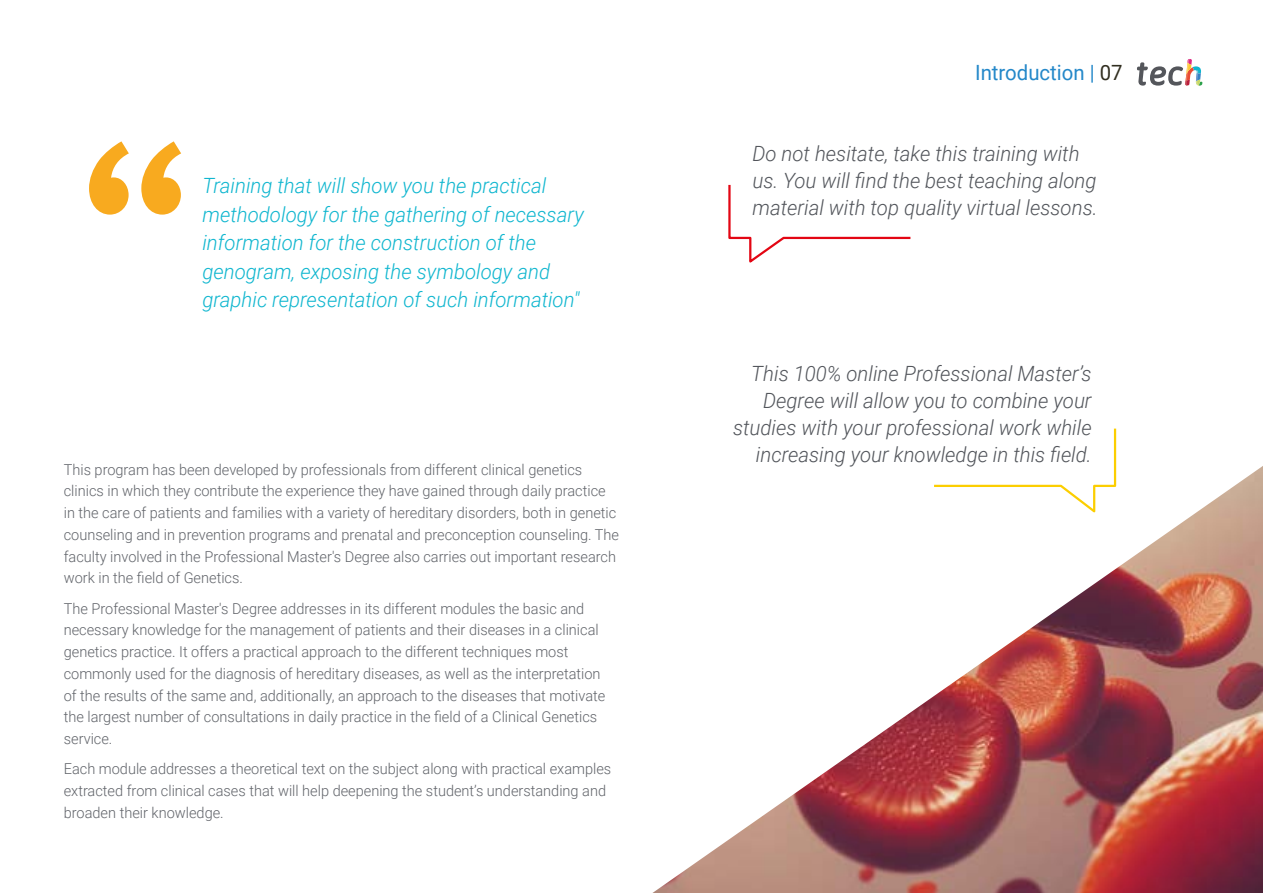
<style>
.page{position:relative;width:1263px;height:893px;background:#fff}
.page>*{position:absolute;margin:0;border:0;box-sizing:border-box;transform-origin:0 0}
.t1{font:italic 300 21px/27px "Roboto";color:#52555b;text-align:right}
.t2{font:italic 300 21px/28.5px "Roboto";color:#0fb6cf}
.t3{font:21px "Roboto";color:#2488c9}
.t4{font:300 15px/21.8px "Roboto";color:#61646a}
.s1{color:#312e20}
</style>
<div class="page">
<svg style="left:89px;top:141px;width:92px;height:74px"></svg>
<svg style="left:1113px;top:428px;width:4px;height:38px"></svg>
<svg style="left:728px;top:184px;width:183px;height:79px"></svg>
<img style="left:652px;top:466px;width:611px;height:427px">
<svg style="left:1137px;top:59px;width:65px;height:27px"></svg>
<h1 class="t2" style="left:202px;top:171px;width:383px">Training that will show you the practical methodology for the gathering of necessary information for the construction of the genogram, exposing the symbology and graphic representation of such information"</h1>
<p class="t4" style="left:64px;top:458px;width:557px">This program has been developed by professionals from different clinical genetics clinics in which they contribute the experience they have gained through daily practice in the care of patients and families with a variety of hereditary disorders, both in genetic counseling and in prevention programs and prenatal and preconception counseling. The faculty involved in the Professional Master's Degree also carries out important research work in the field of Genetics.</p>
<p class="t4" style="left:64px;top:597px;width:543px">The Professional Master's Degree addresses in its different modules the basic and necessary knowledge for the management of patients and their diseases in a clinical genetics practice. It offers a practical approach to the different techniques most commonly used for the diagnosis of hereditary diseases, as well as the interpretation of the results of the same and, additionally, an approach to the diseases that motivate the largest number of consultations in daily practice in the field of a Clinical Genetics service.</p>
<p class="t4" style="left:64px;top:758px;width:549px">Each module addresses a theoretical text on the subject along with practical examples extracted from clinical cases that will help deepening the student’s understanding and broaden their knowledge.</p>
<h1 class="t3" style="left:975px;top:57px;width:149px">Introduction | <span class="s1">07</span></h1>
<h1 class="t1" style="left:752px;top:139px;width:347px;text-align:left">Do not hesitate, take this training with us. You will find the best teaching along material with top quality virtual lessons.</h1>
<h1 class="t1" style="left:733px;top:360px;width:360px">This 100% online Professional Master’s Degree will allow you to combine your studies with your professional work while increasing your knowledge in this field.</h1>
</div>
